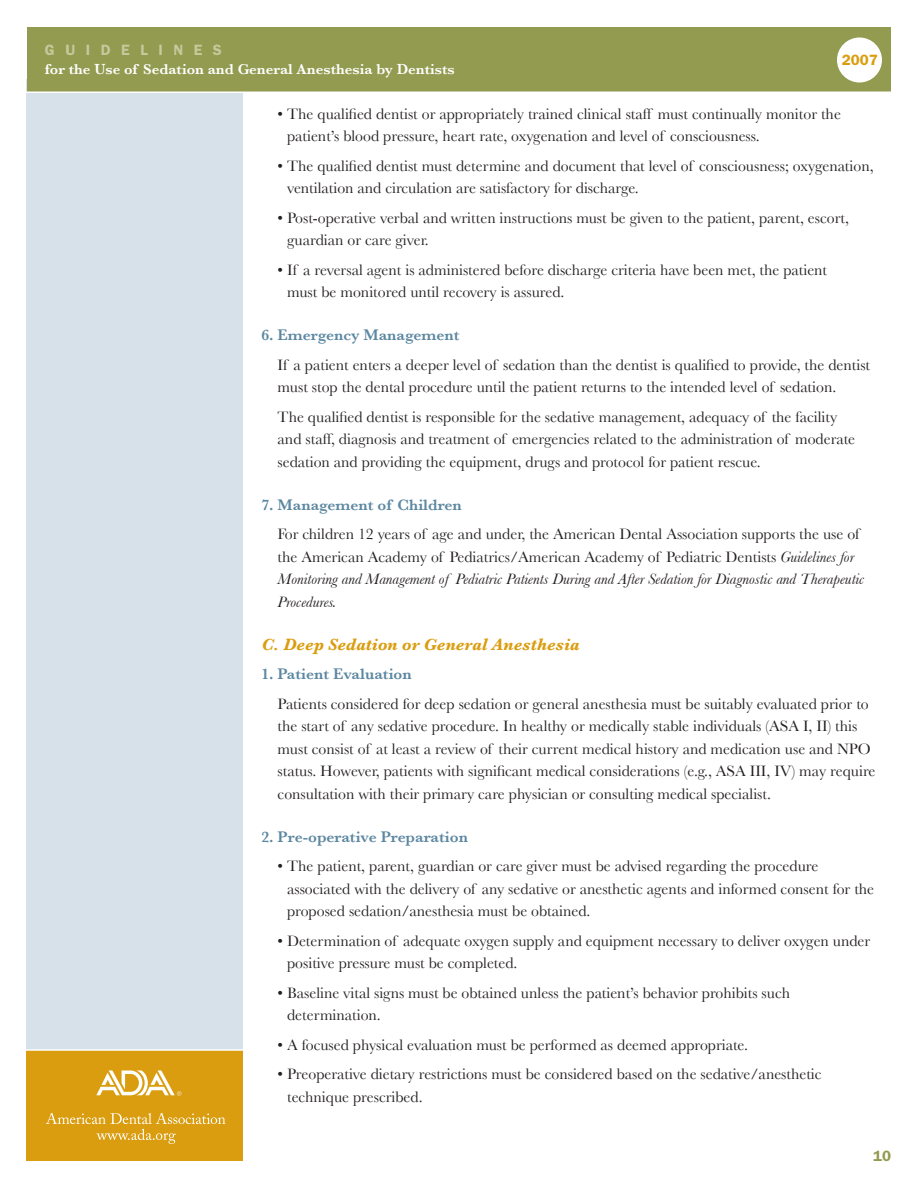
<style>
.page{position:relative;width:918px;height:1188px;background:#fff}
.page>*{position:absolute;margin:0;border:0;box-sizing:border-box;transform-origin:0 0}
.t1{font:italic 700 17.25px "Baskerville";color:#da9d0f}
.t2{font:15.75px/22.5px "Baskerville";color:#231f20}
.t3{font:600 15.75px "Baskerville";color:#5c87a1}
.t4{font:600 15px "Baskerville";color:#fff}
.t5{font:600 15px "Franklin Gothic";letter-spacing:.7em;color:#c5c99c}
.t6{font:600 15px "Franklin Gothic";color:#da9d0f}
.t7{font:600 15px "Franklin Gothic";color:#939b50}
.s1{font-style:italic}
</style>
<div class="page">
<div style="left:27px;top:80px;width:216px;height:971px;background:#d6e1ea"></div>
<div style="left:27px;top:27px;width:864px;height:64px;background:#939b50"></div>
<div style="left:27px;top:1050px;width:216px;height:111px;background:#da9d0f"></div>
<svg style="left:46px;top:1113px;width:179px;height:31px"></svg>
<svg style="left:96px;top:1070px;width:86px;height:26px"></svg>
<hr style="left:18px;top:1049px;width:313px;height:2px;background:#fff">
<hr style="left:18px;top:92px;width:885px;height:1px;background:#fff">
<div style="left:837px;top:38px;width:45px;height:44px;background:#fff;border-radius:50%"></div>
<p class="t5" style="left:45px;top:41px;width:178px">GUIDELINES</p>
<p class="t4" style="left:45px;top:61px;width:411px">for the Use of Sedation and General Anesthesia by Dentists</p>
<p class="t6" style="left:842px;top:51px;width:37px">2007</p>
<p class="t2" style="left:287px;top:102px;width:555px;text-indent:-10px">• The qualified dentist or appropriately trained clinical staff must continually monitor the patient’s blood pressure, heart rate, oxygenation and level of consciousness.</p>
<p class="t2" style="left:287px;top:154px;width:588px;text-indent:-10px">• The qualified dentist must determine and document that level of consciousness; oxygenation, ventilation and circulation are satisfactory for discharge.</p>
<p class="t2" style="left:287px;top:206px;width:563px;text-indent:-10px">• Post-operative verbal and written instructions must be given to the patient, parent, escort, guardian or care giver.</p>
<p class="t2" style="left:287px;top:258px;width:542px;text-indent:-10px">• If a reversal agent is administered before discharge criteria have been met, the patient must be monitored until recovery is assured.</p>
<p class="t3" style="left:261px;top:326px;width:200px">6. Emergency Management</p>
<p class="t2" style="left:278px;top:353px;width:594px">If a patient enters a deeper level of sedation than the dentist is qualified to provide, the dentist must stop the dental procedure until the patient returns to the intended level of sedation.</p>
<p class="t2" style="left:278px;top:405px;width:579px">The qualified dentist is responsible for the sedative management, adequacy of the facility and staff, diagnosis and treatment of emergencies related to the administration of moderate sedation and providing the equipment, drugs and protocol for patient rescue.</p>
<p class="t3" style="left:261px;top:495px;width:202px">7. Management of Children</p>
<p class="t2" style="left:278px;top:523px;width:588px">For children 12 years of age and under, the American Dental Association supports the use of the American Academy of Pediatrics/American Academy of Pediatric Dentists <span class="s1">Guidelines for Monitoring and Management of Pediatric Patients During and After Sedation for Diagnostic and Therapeutic Procedures.</span></p>
<p class="t1" style="left:261px;top:634px;width:320px">C. Deep Sedation or General Anesthesia</p>
<p class="t3" style="left:261px;top:665px;width:152px">1. Patient Evaluation</p>
<p class="t2" style="left:278px;top:692px;width:599px">Patients considered for deep sedation or general anesthesia must be suitably evaluated prior to the start of any sedative procedure. In healthy or medically stable individuals (ASA I, II) this must consist of at least a review of their current medical history and medication use and NPO status. However, patients with significant medical considerations (e.g., ASA III, IV) may require consultation with their primary care physician or consulting medical specialist.</p>
<p class="t3" style="left:261px;top:827px;width:208px">2. Pre-operative Preparation</p>
<p class="t2" style="left:287px;top:855px;width:589px;text-indent:-10px">• The patient, parent, guardian or care giver must be advised regarding the procedure associated with the delivery of any sedative or anesthetic agents and informed consent for the proposed sedation/anesthesia must be obtained.</p>
<p class="t2" style="left:287px;top:929px;width:585px;text-indent:-10px">• Determination of adequate oxygen supply and equipment necessary to deliver oxygen under positive pressure must be completed.</p>
<p class="t2" style="left:287px;top:981px;width:504px;text-indent:-10px">• Baseline vital signs must be obtained unless the patient’s behavior prohibits such determination.</p>
<p class="t2" style="left:278px;top:1033px;width:472px">• A focused physical evaluation must be performed as deemed appropriate.</p>
<p class="t2" style="left:287px;top:1063px;width:536px;text-indent:-10px">• Preoperative dietary restrictions must be considered based on the sedative/anesthetic technique prescribed.</p>
<p class="t7" style="left:873px;top:1147px;width:19px">10</p>
</div>
